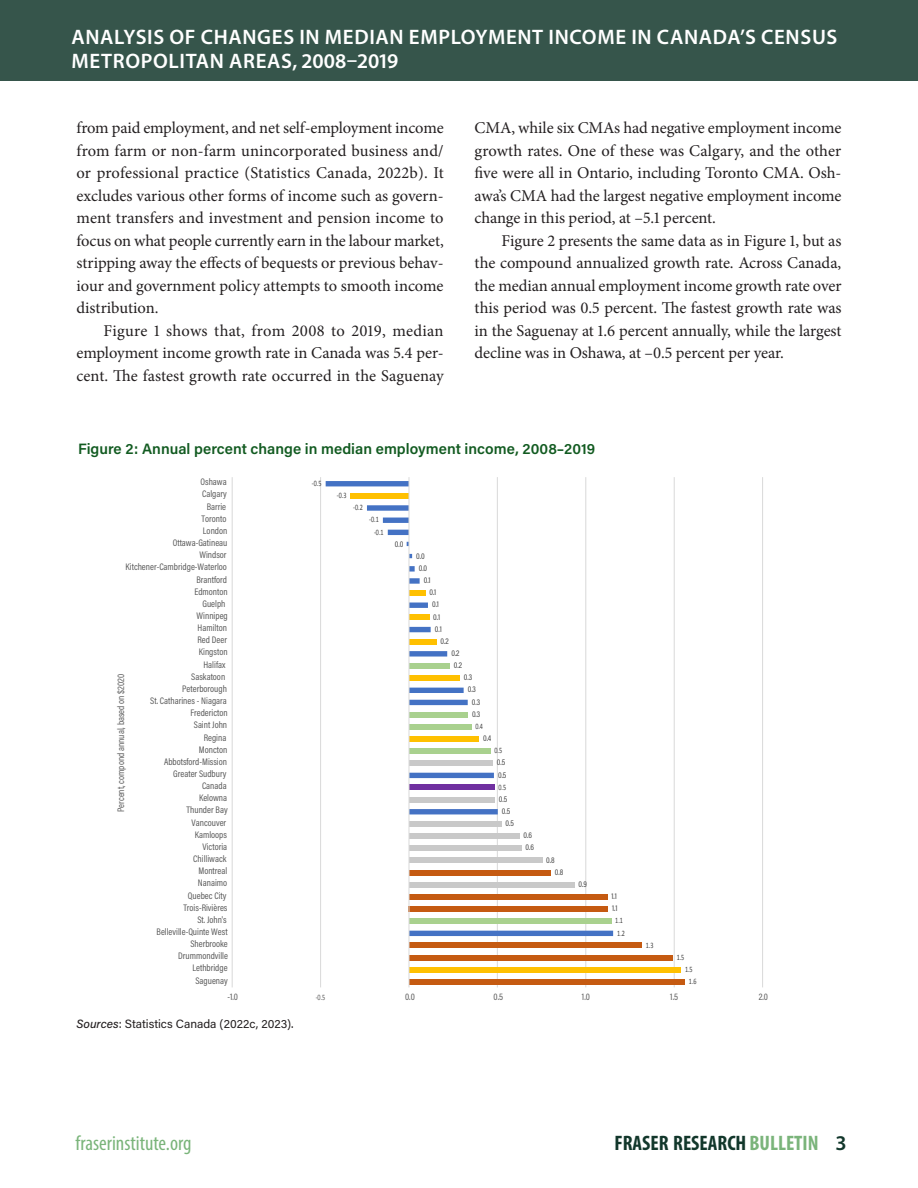
<style>
.page{position:relative;width:918px;height:1188px;background:#fff}
.page>*{position:absolute;margin:0;border:0;box-sizing:border-box;transform-origin:0 0}
.t1{font:600 21px/24px "Myriad Pro";letter-spacing:.03em;color:#fff}
.t2{font:700 condensed 21px "Myriad Pro";color:#12372b}
.t3{font:condensed 21px "Myriad Pro";color:#7ab47a}
.text{font:16.5px/22.5px "Minion Pro";letter-spacing:-.005em;color:#231f20;text-align:justify}
.textleft{font:16.5px/22.5px "Minion Pro";color:#231f20;text-align:justify}
.figurehead{font:600 15px "Acumin Pro";color:#125b21}
.table_source{font:12px "Acumin Pro";color:#231f20}
.t4{font:9.6px "Acumin Pro Cond";color:#595959}
.t5{font:8.4px "Acumin Pro Cond";color:#404040}
.t6{font:8.25px "Calibri";color:#404040;scale:.74 1}
.t7{font:8.25px "Calibri";color:#595959;scale:.74 1}
.s1{font-weight:500;font-style:italic}
.s2{color:#7ab47a}
.s3{font-weight:600;font-stretch:normal}
</style>
<div class="page">
<div style="left:0;top:0;width:918px;height:81px;background:#36554b"></div>
<hr style="left:232px;top:477px;width:1px;height:510px;background:#d9d9d9">
<hr style="left:320px;top:477px;width:1px;height:510px;background:#d9d9d9">
<hr style="left:497px;top:477px;width:1px;height:510px;background:#d9d9d9">
<hr style="left:586px;top:477px;width:1px;height:510px;background:#d9d9d9">
<hr style="left:674px;top:477px;width:1px;height:510px;background:#d9d9d9">
<hr style="left:762px;top:477px;width:1px;height:510px;background:#d9d9d9">
<div style="left:409px;top:979px;width:276px;height:6px;background:#c55a11"></div>
<div style="left:409px;top:967px;width:272px;height:5px;background:#ffc000"></div>
<div style="left:409px;top:955px;width:264px;height:5px;background:#c55a11"></div>
<div style="left:409px;top:943px;width:233px;height:5px;background:#c55a11"></div>
<svg style="left:326px;top:481px;width:287px;height:455px"></svg>
<hr style="left:409px;top:477px;width:1px;height:510px;background:#d9d9d9">
<p class="t1" style="left:71px;top:24px;width:768px">ANALYSIS OF CHANGES IN MEDIAN EMPLOYMENT INCOME IN CANADA’S CENSUS<br>METROPOLITAN AREAS, 2008–2019</p>
<p class="textleft" style="left:76px;top:117px;width:369px">from paid employment, and net self-employment income from farm or non-farm unincorporated business and/ or professional practice (Statistics Canada, 2022b). It excludes various other forms of income such as govern&shy;ment transfers and investment and pension income to focus on what people currently earn in the labour market, stripping away the effects of bequests or previous behav&shy;iour and government policy attempts to smooth income distribution.</p>
<p class="text" style="left:76px;top:320px;width:369px;text-indent:27px">Figure 1 shows that, from 2008 to 2019, median employment income growth rate in Canada was 5.4 per&shy;cent. The fastest growth rate occurred in the Saguenay</p>
<p class="text" style="left:475px;top:117px;width:368px">CMA, while six CMAs had negative employment income growth rates. One of these was Calgary, and the other five were all in Ontario, including Toronto CMA. Osh&shy;awa’s CMA had the largest negative employment income change in this period, at –5.1 percent.</p>
<p class="text" style="left:475px;top:230px;width:368px;text-indent:27px">Figure 2 presents the same data as in Figure 1, but as the compound annualized growth rate. Across Canada, the median annual employment income growth rate over this period was 0.5 percent. The fastest growth rate was in the Saguenay at 1.6 percent annually, while the largest decline was in Oshawa, at –0.5 percent per year.</p>
<p class="figurehead" style="left:78px;top:438px;width:519px">Figure 2: Annual percent change in median employment income, 2008–2019</p>
<p class="t4" style="left:201px;top:476px;width:28px">Oshawa</p>
<p class="t6" style="left:312px;top:477px;width:15px">-0.5</p>
<p class="t4" style="left:202px;top:488px;width:26px">Calgary</p>
<p class="t6" style="left:337px;top:490px;width:15px">-0.3</p>
<p class="t4" style="left:207px;top:500px;width:21px">Barrie</p>
<p class="t6" style="left:353px;top:502px;width:15px">-0.2</p>
<p class="t4" style="left:202px;top:512px;width:26px">Toronto</p>
<p class="t6" style="left:369px;top:514px;width:15px">-0.1</p>
<p class="t4" style="left:203px;top:524px;width:26px">London</p>
<p class="t6" style="left:374px;top:526px;width:15px">-0.1</p>
<p class="t4" style="left:173px;top:537px;width:56px">Ottawa-Gatineau</p>
<p class="t5" style="left:395px;top:538px;width:10px">0.0</p>
<p class="t4" style="left:199px;top:549px;width:29px">Windsor</p>
<p class="t5" style="left:416px;top:550px;width:10px">0.0</p>
<p class="t4" style="left:126px;top:561px;width:103px">Kitchener-Cambridge-Waterloo</p>
<p class="t5" style="left:419px;top:563px;width:10px">0.0</p>
<p class="t4" style="left:196px;top:573px;width:32px">Brantford</p>
<p class="t5" style="left:424px;top:575px;width:9px">0.1</p>
<p class="t4" style="left:194px;top:585px;width:35px">Edmonton</p>
<p class="t5" style="left:429px;top:587px;width:9px">0.1</p>
<p class="t4" style="left:203px;top:597px;width:25px">Guelph</p>
<p class="t5" style="left:432px;top:599px;width:9px">0.1</p>
<p class="t4" style="left:197px;top:609px;width:33px">Winnipeg</p>
<p class="t5" style="left:433px;top:611px;width:9px">0.1</p>
<p class="t4" style="left:198px;top:622px;width:31px">Hamilton</p>
<p class="t5" style="left:435px;top:623px;width:9px">0.1</p>
<p class="t4" style="left:198px;top:634px;width:31px">Red Deer</p>
<p class="t5" style="left:440px;top:636px;width:10px">0.2</p>
<p class="t4" style="left:199px;top:646px;width:30px">Kingston</p>
<p class="t5" style="left:451px;top:648px;width:10px">0.2</p>
<p class="t4" style="left:203px;top:658px;width:23px">Halifax</p>
<p class="t5" style="left:454px;top:660px;width:10px">0.2</p>
<p class="t4" style="left:115px;top:812px;width:140px;rotate:-90deg">Percent, compond annual, based on $2020</p>
<p class="t4" style="left:191px;top:670px;width:35px">Saskatoon</p>
<p class="t4" style="left:182px;top:682px;width:46px">Peterborough</p>
<p class="t4" style="left:150px;top:695px;width:78px">St. Catharines - Niagara</p>
<p class="t4" style="left:190px;top:707px;width:39px">Fredericton</p>
<p class="t4" style="left:194px;top:719px;width:35px">Saint John</p>
<p class="t4" style="left:204px;top:731px;width:24px">Regina</p>
<p class="t4" style="left:199px;top:743px;width:30px">Moncton</p>
<p class="t4" style="left:164px;top:755px;width:65px">Abbotsford-Mission</p>
<p class="t4" style="left:173px;top:767px;width:55px">Greater Sudbury</p>
<p class="t4" style="left:202px;top:780px;width:26px">Canada</p>
<p class="t4" style="left:199px;top:792px;width:30px">Kelowna</p>
<p class="t4" style="left:187px;top:804px;width:43px">Thunder Bay</p>
<p class="t5" style="left:464px;top:672px;width:10px">0.3</p>
<p class="t5" style="left:468px;top:684px;width:10px">0.3</p>
<p class="t5" style="left:472px;top:696px;width:10px">0.3</p>
<p class="t5" style="left:472px;top:708px;width:10px">0.3</p>
<p class="t6" style="left:475px;top:720px;width:12px">0.4</p>
<p class="t5" style="left:483px;top:733px;width:10px">0.4</p>
<p class="t6" style="left:494px;top:745px;width:12px">0.5</p>
<p class="t5" style="left:497px;top:757px;width:10px">0.5</p>
<p class="t5" style="left:498px;top:769px;width:10px">0.5</p>
<p class="t6" style="left:498px;top:781px;width:12px">0.5</p>
<p class="t5" style="left:499px;top:794px;width:10px">0.5</p>
<p class="t5" style="left:502px;top:806px;width:10px">0.5</p>
<p class="t4" style="left:191px;top:816px;width:36px">Vancouver</p>
<p class="t5" style="left:506px;top:818px;width:10px">0.5</p>
<p class="t4" style="left:195px;top:828px;width:34px">Kamloops</p>
<p class="t5" style="left:523px;top:830px;width:10px">0.6</p>
<p class="t4" style="left:202px;top:840px;width:26px">Victoria</p>
<p class="t5" style="left:526px;top:842px;width:10px">0.6</p>
<p class="t4" style="left:193px;top:853px;width:35px">Chilliwack</p>
<p class="t5" style="left:546px;top:854px;width:10px">0.8</p>
<p class="t4" style="left:198px;top:865px;width:30px">Montreal</p>
<p class="t5" style="left:555px;top:866px;width:10px">0.8</p>
<p class="t4" style="left:198px;top:877px;width:31px">Nanaimo</p>
<p class="t5" style="left:578px;top:879px;width:10px">0.9</p>
<p class="t4" style="left:188px;top:889px;width:40px">Quebec City</p>
<p class="t5" style="left:611px;top:891px;width:7px">1.1</p>
<p class="t4" style="left:183px;top:901px;width:46px">Trois-Rivières</p>
<p class="t5" style="left:612px;top:903px;width:7px">1.1</p>
<p class="t4" style="left:197px;top:913px;width:31px">St. John's</p>
<p class="t6" style="left:615px;top:915px;width:12px">1.1</p>
<p class="t4" style="left:157px;top:925px;width:73px">Belleville-Quinte West</p>
<p class="t6" style="left:617px;top:927px;width:12px">1.2</p>
<p class="t4" style="left:190px;top:938px;width:39px">Sherbrooke</p>
<p class="t6" style="left:646px;top:939px;width:12px">1.3</p>
<p class="t4" style="left:178px;top:950px;width:51px">Drummondville</p>
<p class="t6" style="left:677px;top:951px;width:12px">1.5</p>
<p class="t4" style="left:192px;top:962px;width:37px">Lethbridge</p>
<p class="t6" style="left:685px;top:964px;width:12px">1.5</p>
<p class="t4" style="left:195px;top:974px;width:34px">Saguenay</p>
<p class="t6" style="left:689px;top:976px;width:12px">1.6</p>
<p class="t4" style="left:227px;top:991px;width:12px">-1.0</p>
<p class="t7" style="left:316px;top:992px;width:15px">-0.5</p>
<p class="t4" style="left:405px;top:991px;width:11px">0.0</p>
<p class="t4" style="left:494px;top:991px;width:11px">0.5</p>
<p class="t4" style="left:582px;top:991px;width:10px">1.0</p>
<p class="t4" style="left:670px;top:991px;width:9px">1.5</p>
<p class="t4" style="left:759px;top:991px;width:11px">2.0</p>
<p class="table_source" style="left:76px;top:1015px;width:219px"><span class="s1">Sources</span>: Statistics Canada (2022c, 2023).</p>
<p class="t3" style="left:76px;top:1130px;width:117px">fraserinstitute.org</p>
<p class="t2" style="left:614px;top:1130px;width:233px">FRASER RESEARCH <span class="s2">BULLETIN</span> <span class="s3">3</span></p>
</div>
